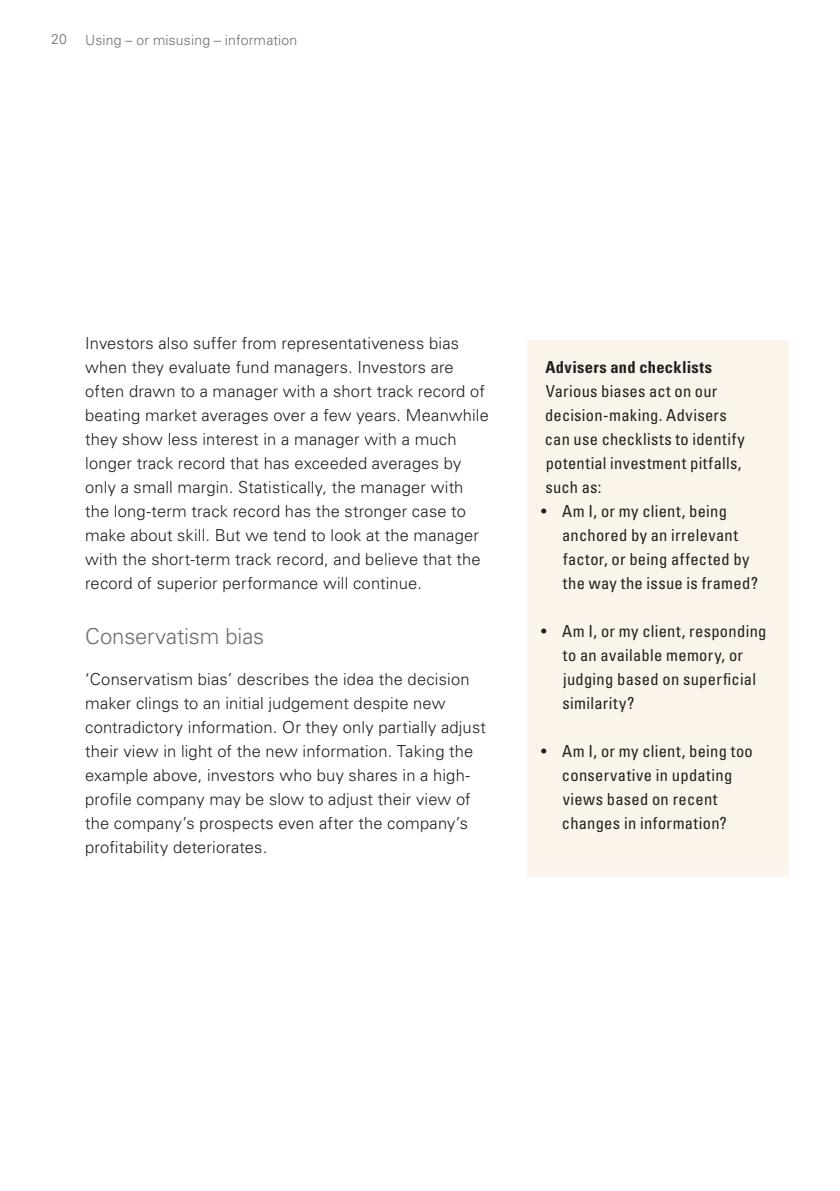
<style>
.page{position:relative;width:840px;height:1191px;background:#fff}
.page>*{position:absolute;margin:0;border:0;box-sizing:border-box;transform-origin:0 0}
.t1{font:300 22px "Univers LT";letter-spacing:-.005em;color:#6d6e71}
.t2{font:300 16.4px/24px "Univers LT";letter-spacing:.01em;color:#231f20}
.t3{font:condensed 16.4px/24px "Univers LT";letter-spacing:.02em;color:#231f20}
.t4{font:700 condensed 16.4px "Univers LT";letter-spacing:.015em;color:#231f20}
.t5{font:300 14px "Univers LT";letter-spacing:.01em;color:#6d6e71}
</style>
<div class="page">
<div style="left:527px;top:340px;width:261px;height:536px;background:#faf4eb"></div>
<p class="t5" style="left:51px;top:31px;width:17px">20</p>
<p class="t5" style="left:85px;top:32px;width:214px">Using – or misusing – information</p>
<p class="t2" style="left:85px;top:331px;width:405px">Investors also suffer from representativeness bias when they evaluate fund managers. Investors are often drawn to a manager with a short track record of beating market averages over a few years. Meanwhile they show less interest in a manager with a much longer track record that has exceeded averages by only a small margin. Statistically, the manager with the long-term track record has the stronger case to make about skill. But we tend to look at the manager with the short-term track record, and believe that the record of superior performance will continue.</p>
<h1 class="t1" style="left:85px;top:623px;width:180px">Conservatism bias</h1>
<p class="t2" style="left:85px;top:667px;width:402px">‘Conservatism bias’ describes the idea the decision maker clings to an initial judgement despite new contradictory information. Or they only partially adjust their view in light of the new information. Taking the example above, investors who buy shares in a high&shy;profile company may be slow to adjust their view of the company’s prospects even after the company’s profitability deteriorates.</p>
<p class="t4" style="left:545px;top:357px;width:168px">Advisers and checklists</p>
<p class="t3" style="left:544px;top:378px;width:201px">Various biases act on our decision-making. Advisers can use checklists to identify potential investment pitfalls, such as:</p>
<p class="t3" style="left:561px;top:498px;width:197px;text-indent:-21px">• Am I, or my client, being anchored by an irrelevant factor, or being affected by the way the issue is framed?</p>
<p class="t3" style="left:562px;top:618px;width:205px;text-indent:-21px">• Am I, or my client, responding to an available memory, or judging based on superficial similarity?</p>
<p class="t3" style="left:561px;top:738px;width:192px;text-indent:-21px">• Am I, or my client, being too conservative in updating views based on recent changes in information?</p>
</div>
